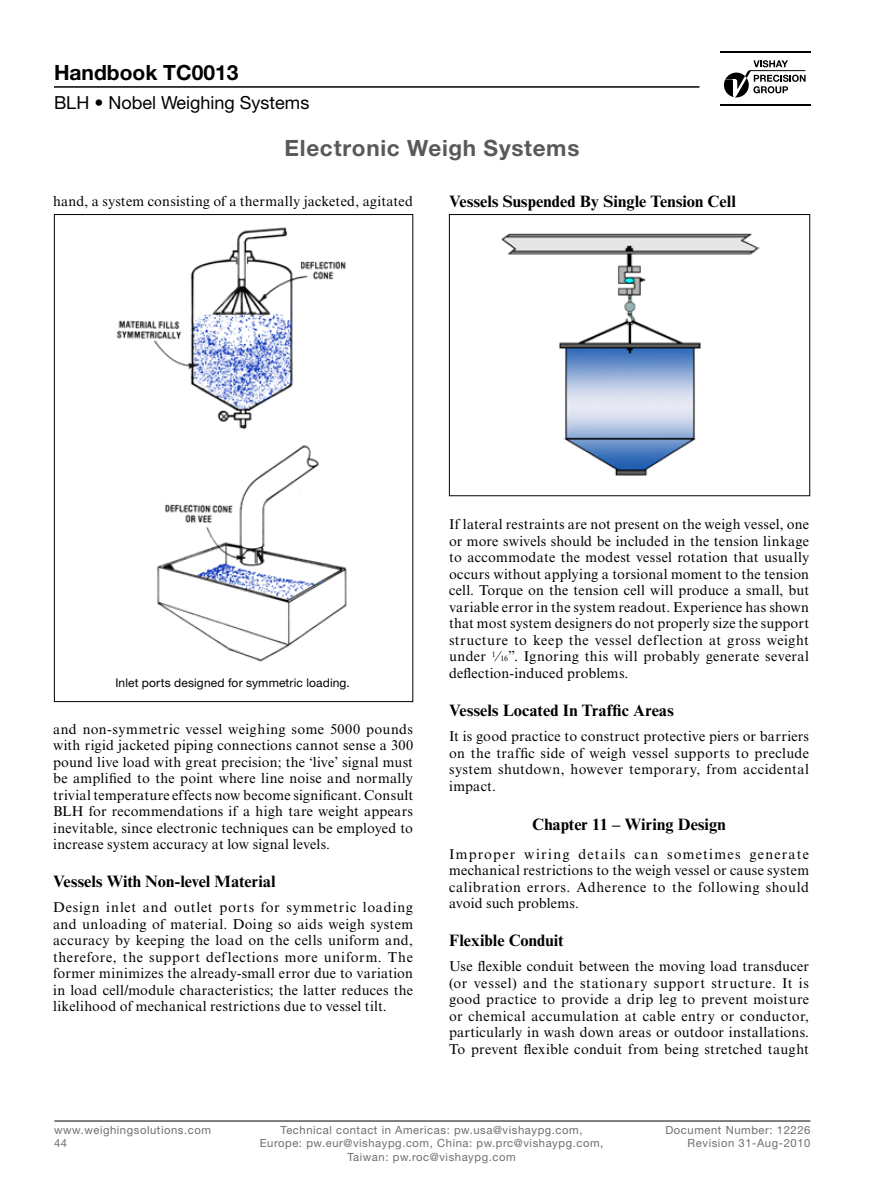
<style>
.page{position:relative;width:891px;height:1188px;background:#fff}
.page>*{position:absolute;margin:0;border:0;box-sizing:border-box;transform-origin:0 0}
.t1{font:700 22.5px "Helvetica Neue LT Std";letter-spacing:.03em;color:#58595b}
.t2{font:700 21px "Helvetica Neue LT Std";color:#000}
.t3{font:18px "Helvetica Neue LT Std";color:#000}
.TN_BodySubheader{font:700 16.5px "Times New Roman MT Std";letter-spacing:.005em;color:#000}
.TN_BodyHeader{font:700 16.5px "Times New Roman MT Std";letter-spacing:.005em;color:#000}
.TN_BodyText{font:14.25px/16.5px "Times New Roman MT Std";letter-spacing:.02em;color:#000;text-align:justify}
.TN_FigureDescription{font:12px "Helvetica Neue LT Std";letter-spacing:.015em;color:#000}
.t4{font:11.25px/13.5px "Helvetica Neue LT Std";letter-spacing:.05em;color:#6d6e71;text-align:center}
.s1{font-size:7.8px}
</style>
<div class="page">
<hr style="left:54px;top:86px;width:645px;height:2px;background:#000">
<svg style="left:724px;top:60px;width:82px;height:37px"></svg>
<hr style="left:720px;top:52px;width:90px;height:1px;background:#000">
<hr style="left:720px;top:104px;width:90px;height:2px;background:#000">
<hr style="left:54px;top:1121px;width:756px;height:1px;background:#000">
<img style="left:116px;top:227px;width:231px;height:435px">
<img style="left:501px;top:233px;width:258px;height:243px">
<div style="left:449px;top:214px;width:361px;height:282px;border:1px solid #000"></div>
<h2 class="t2" style="left:54px;top:59px;width:186px">Handbook TC0013</h2>
<p class="t3" style="left:54px;top:92px;width:257px">BLH • Nobel Weighing Systems</p>
<h1 class="t1" style="left:285px;top:134px;width:296px">Electronic Weigh Systems</h1>
<p class="TN_BodyText" style="left:53px;top:192px;width:362px">hand, a system consisting of a thermally jacketed, agitated</p>
<p class="TN_BodySubheader" style="left:449px;top:191px;width:288px">Vessels Suspended By Single Tension Cell</p>
<p class="TN_FigureDescription" style="left:115px;top:676px;width:236px">Inlet ports designed for symmetric loading.</p>
<p class="TN_BodyText" style="left:53px;top:720px;width:362px">and non-symmetric vessel weighing some 5000 pounds with rigid jacketed piping connections cannot sense a 300 pound live load with great precision; the ‘live’ signal must be amplified to the point where line noise and normally trivial temperature effects now become significant. Consult BLH for recommendations if a high tare weight appears inevitable, since electronic techniques can be employed to increase system accuracy at low signal levels.</p>
<p class="TN_BodySubheader" style="left:53px;top:871px;width:224px">Vessels With Non-level Material</p>
<p class="TN_BodyText" style="left:53px;top:899px;width:362px">Design inlet and outlet ports for symmetric loading and unloading of material. Doing so aids weigh system accuracy by keeping the load on the cells uniform and, therefore, the support deflections more uniform. The former minimizes the already-small error due to variation in load cell/module characteristics; the latter reduces the likelihood of mechanical restrictions due to vessel tilt.</p>
<p class="TN_BodyText" style="left:449px;top:516px;width:362px">If lateral restraints are not present on the weigh vessel, one or more swivels should be included in the tension linkage to accommodate the modest vessel rotation that usually occurs without applying a torsional moment to the tension cell. Torque on the tension cell will produce a small, but variable error in the system readout. Experience has shown that most system designers do not properly size the support structure to keep the vessel deflection at gross weight under <sup>1</sup>⁄<span class="s1">16</span>”. Ignoring this will probably generate several deflection-induced problems.</p>
<p class="TN_BodySubheader" style="left:449px;top:700px;width:226px">Vessels Located In Traffic Areas</p>
<p class="TN_BodyText" style="left:449px;top:728px;width:361px">It is good practice to construct protective piers or barriers on the traffic side of weigh vessel supports to preclude system shutdown, however temporary, from accidental impact.</p>
<p class="TN_BodyHeader" style="left:532px;top:814px;width:195px">Chapter 11 – Wiring Design</p>
<p class="TN_BodyText" style="left:449px;top:846px;width:362px">Improper wiring details can sometimes generate mechanical restrictions to the weigh vessel or cause system calibration errors. Adherence to the following should avoid such problems.</p>
<p class="TN_BodySubheader" style="left:449px;top:930px;width:116px">Flexible Conduit</p>
<p class="TN_BodyText" style="left:449px;top:958px;width:362px">Use flexible conduit between the moving load transducer (or vessel) and the stationary support structure. It is good practice to provide a drip leg to prevent moisture or chemical accumulation at cable entry or conductor, particularly in wash down areas or outdoor installations.<br>To prevent flexible conduit from being stretched taught</p>
<p class="t4" style="left:260px;top:1123px;width:345px">Technical contact in Americas: pw.usa@vishaypg.com,<br>Europe: pw.eur@vishaypg.com, China: pw.prc@vishaypg.com,<br>Taiwan: pw.roc@vishaypg.com</p>
<p class="t4" style="left:54px;top:1123px;width:159px;text-align:left">www.weighingsolutions.com<br>44</p>
<p class="t4" style="left:665px;top:1123px;width:147px;text-align:right">Document Number: 12226<br>Revision 31-Aug-2010</p>
</div>
